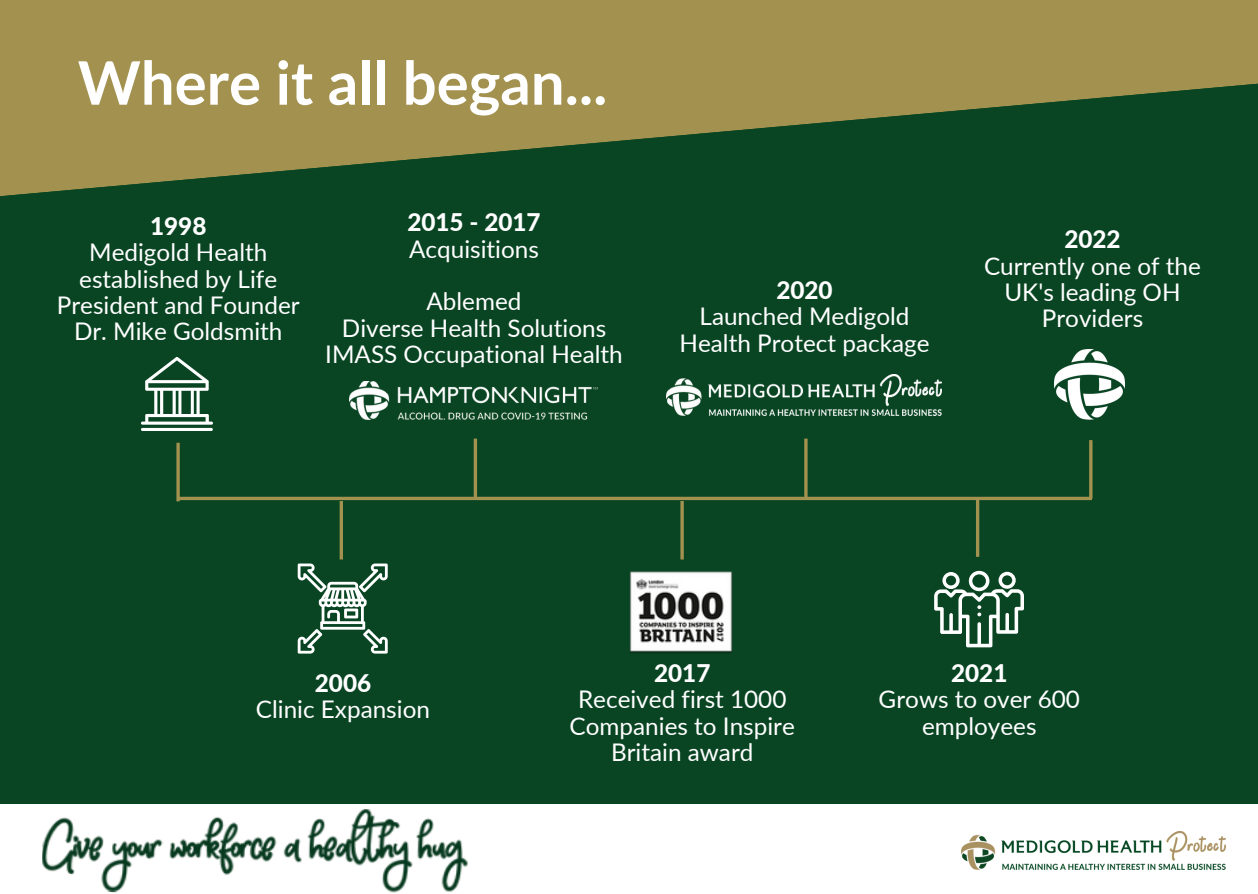
<style>
.page{position:relative;width:1258px;height:894px;background:#fff}
.page>*{position:absolute;margin:0;border:0;box-sizing:border-box;transform-origin:0 0}
.t1{font:700 60px "Lato";color:#fff}
.t2{font:24.3px/26.4px "Lato";color:#fff;text-align:center}
.t3{font:800 24.3px "Lato";color:#fff}
</style>
<div class="page">
<div style="left:0;top:0;width:1258px;height:804px;background:#094523"></div>
<img style="left:962px;top:831px;width:263px;height:38px">
<hr style="left:178px;top:497px;width:914px;height:2px;background:#a3924f">
<hr style="left:177px;top:442px;width:2px;height:59px;background:#a3924f">
<hr style="left:340px;top:501px;width:3px;height:58px;background:#a3924f">
<hr style="left:474px;top:438px;width:3px;height:59px;background:#a3924f">
<hr style="left:681px;top:501px;width:2px;height:58px;background:#a3924f">
<hr style="left:804px;top:438px;width:3px;height:59px;background:#a3924f">
<hr style="left:976px;top:498px;width:3px;height:58px;background:#a3924f">
<hr style="left:1089px;top:440px;width:3px;height:58px;background:#a3924f">
<svg style="left:141px;top:357px;width:72px;height:74px"></svg>
<svg style="left:298px;top:563px;width:90px;height:90px"></svg>
<svg style="left:934px;top:570px;width:90px;height:77px"></svg>
<img style="left:1054px;top:349px;width:70px;height:71px">
<img style="left:350px;top:381px;width:247px;height:39px">
<img style="left:667px;top:374px;width:274px;height:41px">
<img style="left:629px;top:571px;width:104px;height:82px">
<svg style="left:0;top:0;width:1258px;height:196px;fill:#a3924f"></svg>
<img style="left:42px;top:809px;width:426px;height:84px">
<h1 class="t1" style="left:78px;top:45px;width:531px">Where it all began...</h1>
<p class="t3" style="left:150px;top:211px;width:58px">1998</p>
<p class="t2" style="left:57px;top:239px;width:244px">Medigold Health established by Life<br>President and Founder<br>Dr. Mike Goldsmith</p>
<p class="t3" style="left:407px;top:207px;width:135px">2015 - 2017</p>
<p class="t2" style="left:409px;top:222px;width:131px;line-height:52.5px">Acquisitions<br>Ablemed</p>
<p class="t2" style="left:325px;top:314px;width:299px">Diverse Health Solutions<br>IMASS Occupational Health</p>
<p class="t3" style="left:776px;top:275px;width:58px">2020</p>
<p class="t2" style="left:679px;top:302px;width:252px">Launched Medigold<br>Health Protect package</p>
<p class="t3" style="left:1064px;top:224px;width:58px">2022</p>
<p class="t2" style="left:984px;top:252px;width:218px">Currently one of the<br>UK's leading OH<br>Providers</p>
<p class="t3" style="left:315px;top:667px;width:58px">2006</p>
<p class="t2" style="left:256px;top:695px;width:175px">Clinic Expansion</p>
<p class="t3" style="left:654px;top:658px;width:58px">2017</p>
<p class="t2" style="left:570px;top:685px;width:227px">Received first 1000<br>Companies to Inspire<br>Britain award</p>
<p class="t3" style="left:951px;top:658px;width:58px">2021</p>
<p class="t2" style="left:878px;top:685px;width:203px">Grows to over 600 employees</p>
</div>
